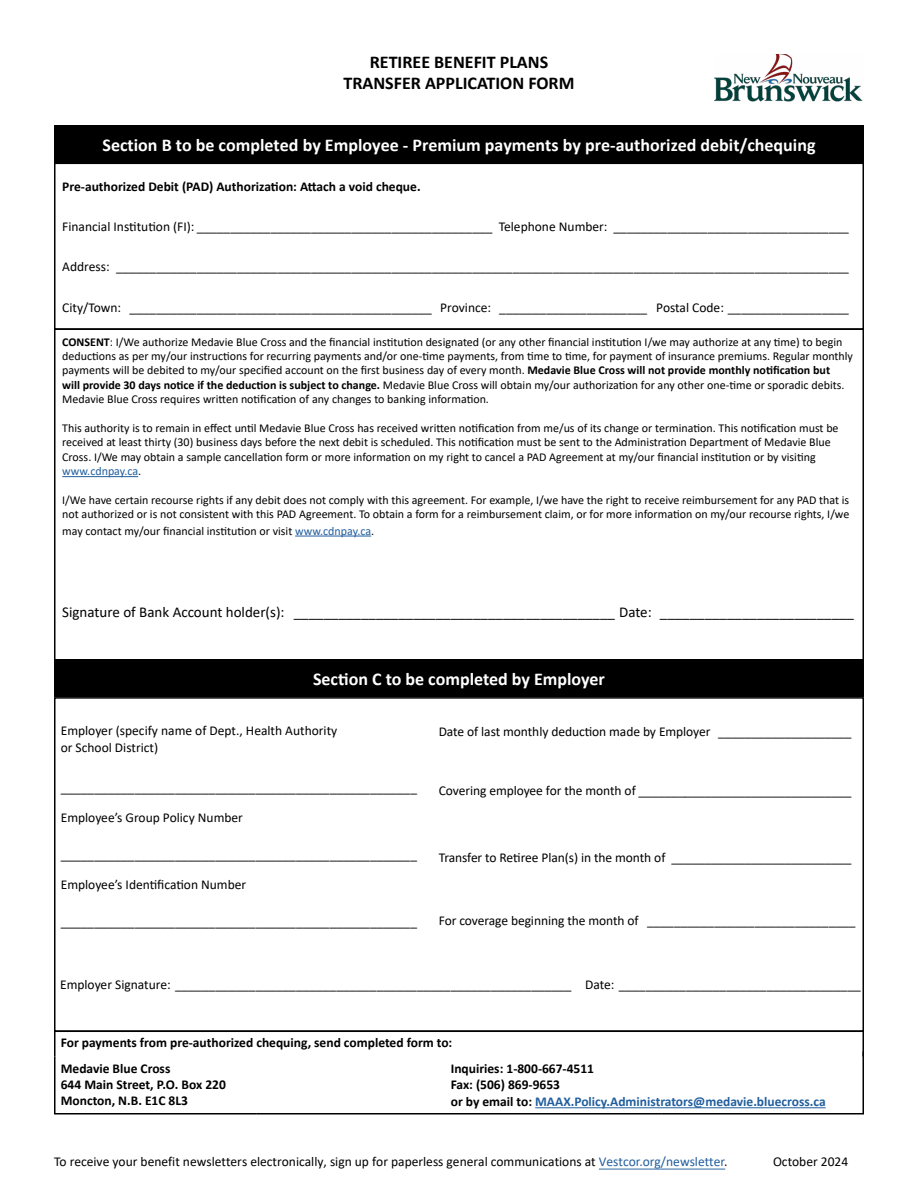
<style>
.page{position:relative;width:918px;height:1188px;background:#fff}
.page>*{position:absolute;margin:0;border:0;box-sizing:border-box;transform-origin:0 0}
.t1{font:700 18px "Calibri";color:#fff}
.t2{font:700 18px/21.6px "Calibri";color:#000;text-align:center}
.t3{font:700 18px "Calibri";color:#fff}
.t4{font:15px "Calibri";color:#000}
.t5{font:13.5px/16.2px "Calibri";color:#000}
.t6{font:700 13.5px/16.8px "Calibri";color:#000}
.t7{font:12px/14.4px "Calibri";color:#000}
.s1{font-weight:700}
.s2{color:#215e9e}
</style>
<div class="page">
<div style="left:54px;top:697px;width:810px;height:335px;border:2px solid #000"></div>
<img style="left:715px;top:54px;width:148px;height:48px">
<div style="left:54px;top:125px;width:810px;height:38px;background:#000"></div>
<div style="left:54px;top:163px;width:810px;height:167px;border:2px solid #000101"></div>
<hr style="left:62px;top:476px;width:76px;height:1px;background:#215e9e">
<hr style="left:295px;top:536px;width:76px;height:1px;background:#215e9e">
<div style="left:54px;top:660px;width:810px;height:37px;background:#000"></div>
<hr style="left:54px;top:1031px;width:203px;height:1px;background:#000">
<hr style="left:54px;top:1032px;width:2px;height:25px;background:#000">
<hr style="left:257px;top:1031px;width:202px;height:1px;background:#000">
<hr style="left:459px;top:1031px;width:202px;height:1px;background:#000">
<hr style="left:661px;top:1031px;width:203px;height:1px;background:#000">
<hr style="left:862px;top:1032px;width:2px;height:25px;background:#000">
<hr style="left:54px;top:1057px;width:2px;height:57px;background:#000">
<hr style="left:862px;top:1051px;width:2px;height:63px;background:#000">
<hr style="left:54px;top:1113px;width:203px;height:1px;background:#000">
<hr style="left:257px;top:1113px;width:202px;height:1px;background:#000">
<hr style="left:459px;top:1113px;width:202px;height:1px;background:#000">
<hr style="left:661px;top:1113px;width:203px;height:1px;background:#000">
<hr style="left:535px;top:1107px;width:291px;height:1px;background:#215e9e">
<hr style="left:599px;top:1169px;width:126px;height:1px;background:#215e9e">
<h1 class="t2" style="left:343px;top:50px;width:233px">RETIREE BENEFIT PLANS<br>TRANSFER APPLICATION FORM</h1>
<h1 class="t1" style="left:103px;top:132px;width:715px">Section B to be completed by Employee - Premium payments by pre-authorized debit/chequing</h1>
<p class="t6" style="left:62px;top:178px;width:360px">Pre-authorized Debit (PAD) Authorization: Attach a void cheque.</p>
<p class="t5" style="left:62px;top:218px;width:788px">Financial Institution (FI): ____________________________________________ Telephone Number: ___________________________________</p>
<p class="t5" style="left:62px;top:258px;width:788px">Address: _____________________________________________________________________________________________________________</p>
<p class="t5" style="left:62px;top:299px;width:788px">City/Town: _____________________________________________ Province: ______________________ Postal Code: __________________</p>
<p class="t7" style="left:62px;top:334px;width:792px"><span class="s1">CONSENT</span>: I/We authorize Medavie Blue Cross and the financial institution designated (or any other financial institution I/we may authorize at any time) to begin deductions as per my/our instructions for recurring payments and/or one-time payments, from time to time, for payment of insurance premiums. Regular monthly payments will be debited to my/our specified account on the first business day of every month. <span class="s1">Medavie Blue Cross will not provide monthly notification but<br>will provide 30 days notice if the deduction is subject to change.</span> Medavie Blue Cross will obtain my/our authorization for any other one-time or sporadic debits.<br>Medavie Blue Cross requires written notification of any changes to banking information.</p>
<p class="t7" style="left:62px;top:421px;width:778px">This authority is to remain in effect until Medavie Blue Cross has received written notification from me/us of its change or termination. This notification must be received at least thirty (30) business days before the next debit is scheduled. This notification must be sent to the Administration Department of Medavie Blue Cross. I/We may obtain a sample cancellation form or more information on my right to cancel a PAD Agreement at my/our financial institution or by visiting <span class="s2">www.cdnpay.ca</span>.</p>
<p class="t7" style="left:62px;top:493px;width:789px">I/We have certain recourse rights if any debit does not comply with this agreement. For example, I/we have the right to receive reimbursement for any PAD that is not authorized or is not consistent with this PAD Agreement. To obtain a form for a reimbursement claim, or for more information on my/our recourse rights, I/we</p>
<p class="t7" style="left:62px;top:523px;width:313px">may contact my/our financial institution or visit <span class="s2">www.cdnpay.ca</span>.</p>
<p class="t4" style="left:62px;top:602px;width:793px">Signature of Bank Account holder(s): ___________________________________________ Date: __________________________</p>
<h1 class="t3" style="left:313px;top:667px;width:293px">Section C to be completed by Employer</h1>
<p class="t5" style="left:61px;top:722px;width:278px">Employer (specify name of Dept., Health Authority or School District)</p>
<p class="t5" style="left:61px;top:779px;width:358px">_____________________________________________________</p>
<p class="t5" style="left:61px;top:809px;width:184px">Employee’s Group Policy Number</p>
<p class="t5" style="left:61px;top:846px;width:358px">_____________________________________________________</p>
<p class="t5" style="left:61px;top:876px;width:187px">Employee’s Identification Number</p>
<p class="t5" style="left:61px;top:913px;width:358px">_____________________________________________________</p>
<p class="t5" style="left:439px;top:723px;width:414px">Date of last monthly deduction made by Employer ____________________</p>
<p class="t5" style="left:439px;top:783px;width:414px">Covering employee for the month of ________________________________</p>
<p class="t5" style="left:439px;top:849px;width:414px">Transfer to Retiree Plan(s) in the month of ___________________________</p>
<p class="t5" style="left:439px;top:912px;width:418px">For coverage beginning the month of _______________________________</p>
<p class="t5" style="left:60px;top:976px;width:802px">Employer Signature: ___________________________________________________________ Date: ____________________________________</p>
<p class="t6" style="left:61px;top:1030px;width:393px;line-height:25.3px">For payments from pre-authorized chequing, send completed form to:<br>Medavie Blue Cross</p>
<p class="t6" style="left:61px;top:1076px;width:167px;line-height:16.2px">644 Main Street, P.O. Box 220<br>Moncton, N.B. E1C 8L3</p>
<p class="t6" style="left:451px;top:1060px;width:376px">Inquiries: 1-800-667-4511<br>Fax: (506) 869-9653<br>or by email to: <span class="s2">MAAX.Policy.Administrators@medavie.bluecross.ca</span></p>
<p class="t5" style="left:54px;top:1153px;width:675px">To receive your benefit newsletters electronically, sign up for paperless general communications at <span class="s2">Vestcor.org/newsletter</span>.</p>
<p class="t5" style="left:773px;top:1153px;width:77px">October 2024</p>
</div>
